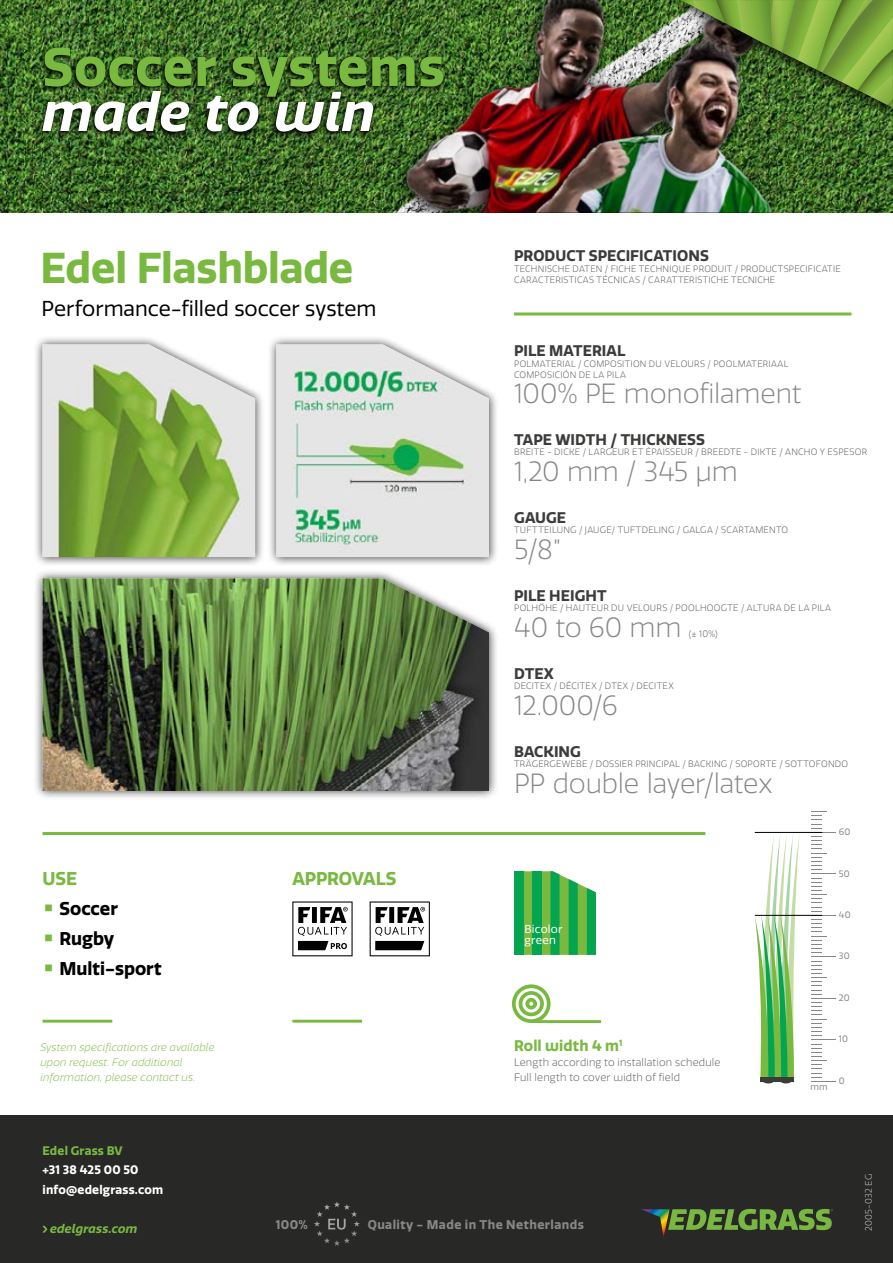
<style>
.page{position:relative;width:893px;height:1263px;background:#fff}
.page>*{position:absolute;margin:0;border:0;box-sizing:border-box;transform-origin:0 0}
.t1{font:700 52.5px "Quatro";letter-spacing:.015em;color:#79b940}
.t2{font:italic 700 52.5px "Quatro";letter-spacing:.015em;color:#fff}
.t3{font:700 42px "Quatro";letter-spacing:-.005em;color:#79b940}
.t4{font:300 27px "Quatro";letter-spacing:-.005em;color:#878787}
.t5{font:21px "Quatro";letter-spacing:-.005em;color:#000}
.t6{font:700 18px "Quatro";color:#000}
.t7{font:700 18px "Quatro";letter-spacing:-.005em;color:#79b940}
.t8{font:700 15px "Quatro";letter-spacing:.005em;color:#3c3c3b}
.t9{font:700 15px "Quatro";letter-spacing:.005em;color:#79b940}
.t10{font:500 14.85px "Quatro";color:#fff}
.t11{font:700 12.3px "Quatro";letter-spacing:.035em;color:#878787}
.t12{font:700 12px/19.5px "Quatro";letter-spacing:.015em;color:#fff}
.t13{font:italic 700 12px "Quatro";letter-spacing:.015em;color:#79b940}
.t14{font:700 12px "Quatro";letter-spacing:.015em;color:#79b940}
.t15{font:11.1px/11.1px "Quatro";letter-spacing:.02em;color:#fff}
.t16{font:italic 300 10.5px/15px "Quatro";letter-spacing:.015em;color:#79b940}
.t17{font:300 10.5px/15px "Quatro";letter-spacing:.02em;color:#575756}
.t18{font:300 9px/10.8px "Quatro";letter-spacing:.025em;color:#575756}
.t19{font:9px "Quatro";letter-spacing:.025em;color:#878787}
.t20{font:300 9px "Quatro";letter-spacing:.015em;color:#d2d2d2}
.s1{font-size:36px;color:#79b940}
</style>
<div class="page">
<div style="left:0;top:1116px;width:893px;height:147px;background:#282827"></div>
<img style="left:0;top:0;width:893px;height:213px">
<svg style="left:236px;top:0;width:137px;height:213px;background:#3f6827"></svg>
<img style="left:373px;top:0;width:297px;height:213px">
<div style="left:518px;top:31px;width:293px;height:182px;background:#000;opacity:.75"></div>
<img style="left:535px;top:14px;width:288px;height:199px">
<div style="left:670px;top:0;width:223px;height:119px;background:#000;opacity:.75"></div>
<img style="left:681px;top:0;width:212px;height:108px">
<svg style="left:37px;top:46px;width:408px;height:91px;background:#2a471b"></svg>
<svg style="left:514px;top:871px;width:82px;height:84px;background:#43b355"></svg>
<svg style="left:292px;top:901px;width:61px;height:55px"></svg>
<svg style="left:370px;top:901px;width:60px;height:55px"></svg>
<svg style="left:755px;top:834px;width:45px;height:243px"></svg>
<svg style="left:811px;top:811px;width:24px;height:271px"></svg>
<hr style="left:755px;top:915px;width:67px;height:1px;background:#000">
<hr style="left:755px;top:832px;width:67px;height:1px;background:#000">
<div style="left:760px;top:1077px;width:34px;height:5px;background:#3c3c3b"></div>
<svg style="left:641px;top:1209px;width:192px;height:28px"></svg>
<svg style="left:314px;top:1202px;width:46px;height:44px"></svg>
<svg style="left:43px;top:1226px;width:4px;height:6px"></svg>
<hr style="left:514px;top:312px;width:337px;height:3px;background:#79b940">
<hr style="left:531px;top:1020px;width:70px;height:3px;background:#79b940">
<div style="left:512px;top:984px;width:39px;height:39px;border:4px solid #79b940;border-radius:50%"></div>
<div style="left:519px;top:991px;width:25px;height:25px;border:4px solid #79b940;border-radius:50%"></div>
<div style="left:525px;top:998px;width:12px;height:11px;border:4px solid #79b940;border-radius:50%"></div>
<hr style="left:43px;top:832px;width:662px;height:3px;background:#79b940">
<hr style="left:43px;top:1020px;width:69px;height:2px;background:#79b940">
<hr style="left:292px;top:1020px;width:70px;height:2px;background:#79b940">
<hr style="left:763px;top:1079px;width:11px;height:4px;background:#3c3c3b;border-radius:50%">
<hr style="left:780px;top:1079px;width:11px;height:4px;background:#3c3c3b;border-radius:50%">
<div style="left:33px;top:334px;width:232px;height:232px;background:#000;opacity:.75"></div>
<img style="left:43px;top:344px;width:212px;height:213px">
<div style="left:33px;top:568px;width:466px;height:232px;background:#000;opacity:.75"></div>
<img style="left:43px;top:578px;width:446px;height:213px">
<div style="left:267px;top:334px;width:232px;height:232px;background:#000;opacity:.75"></div>
<img style="left:276px;top:344px;width:213px;height:213px">
<h1 class="t1" style="left:43px;top:36px;width:404px">Soccer systems</h1>
<h1 class="t2" style="left:43px;top:81px;width:334px">made to win</h1>
<h2 class="t3" style="left:40px;top:243px;width:314px">Edel Flashblade</h2>
<h3 class="t5" style="left:41px;top:297px;width:336px">Performance-filled soccer system</h3>
<h3 class="t7" style="left:43px;top:868px;width:36px">USE</h3>
<h3 class="t6" style="left:43px;top:898px;width:77px"><span class="s1">•</span> Soccer</h3>
<h3 class="t6" style="left:43px;top:928px;width:73px"><span class="s1">•</span> Rugby</h3>
<h3 class="t6" style="left:43px;top:958px;width:121px"><span class="s1">•</span> Multi-sport</h3>
<p class="t16" style="left:40px;top:1040px;width:176px">System specifications are available upon request. For additional information, please contact us.</p>
<h3 class="t7" style="left:292px;top:868px;width:106px">APPROVALS</h3>
<h3 class="t8" style="left:514px;top:247px;width:196px">PRODUCT SPECIFICATIONS</h3>
<p class="t18" style="left:514px;top:263px;width:328px">TECHNISCHE DATEN / FICHE TECHNIQUE PRODUIT / PRODUCTSPECIFICATIE<br>CARACTERISTICAS TÉCNICAS / CARATTERISTICHE TECNICHE</p>
<h3 class="t8" style="left:514px;top:342px;width:113px">PILE MATERIAL</h3>
<p class="t18" style="left:514px;top:358px;width:276px">POLMATERIAL / COMPOSITION DU VELOURS / POOLMATERIAAL<br>COMPOSICIÓN DE LA PILA</p>
<h3 class="t4" style="left:514px;top:378px;width:289px">100% PE monofilament</h3>
<h3 class="t8" style="left:514px;top:430px;width:192px">TAPE WIDTH / THICKNESS</h3>
<p class="t18" style="left:514px;top:447px;width:355px">BREITE - DICKE / LARGEUR ET ÉPAISSEUR / BREEDTE - DIKTE / ANCHO Y ESPESOR</p>
<h3 class="t4" style="left:514px;top:456px;width:225px">1,20 mm / 345 μm</h3>
<h3 class="t8" style="left:514px;top:508px;width:54px">GAUGE</h3>
<p class="t18" style="left:514px;top:525px;width:276px">TUFTTEILUNG / JAUGE/ TUFTDELING / GALGA / SCARTAMENTO</p>
<h3 class="t4" style="left:514px;top:534px;width:48px">5/8”</h3>
<h3 class="t8" style="left:514px;top:586px;width:94px">PILE HEIGHT</h3>
<p class="t18" style="left:514px;top:603px;width:318px">POLHÖHE / HAUTEUR DU VELOURS / POOLHOOGTE / ALTURA DE LA PILA</p>
<h3 class="t4" style="left:514px;top:612px;width:169px">40 to 60 mm</h3>
<p class="t18" style="left:689px;top:628px;width:30px">(± 10%)</p>
<h3 class="t8" style="left:514px;top:664px;width:41px">DTEX</h3>
<p class="t18" style="left:514px;top:681px;width:161px">DECITEX / DÉCITEX / DTEX / DECITEX</p>
<h3 class="t4" style="left:514px;top:690px;width:105px">12.000/6</h3>
<h3 class="t8" style="left:514px;top:742px;width:68px">BACKING</h3>
<p class="t18" style="left:514px;top:759px;width:336px">TRÄGERGEWEBE / DOSSIER PRINCIPAL / BACKING / SOPORTE / SOTTOFONDO</p>
<h3 class="t4" style="left:514px;top:768px;width:260px">PP double layer/latex</h3>
<p class="t15" style="left:524px;top:924px;width:40px">Bicolor green</p>
<h3 class="t9" style="left:514px;top:1037px;width:110px">Roll width 4 m<sup>1</sup></h3>
<p class="t17" style="left:514px;top:1055px;width:208px">Length according to installation schedule<br>Full length to cover width of field</p>
<p class="t19" style="left:810px;top:1081px;width:19px">mm</p>
<p class="t19" style="left:839px;top:827px;width:13px">60</p>
<p class="t19" style="left:839px;top:868px;width:13px">50</p>
<p class="t19" style="left:839px;top:909px;width:13px">40</p>
<p class="t19" style="left:839px;top:951px;width:12px">30</p>
<p class="t19" style="left:839px;top:992px;width:12px">20</p>
<p class="t19" style="left:839px;top:1034px;width:11px">10</p>
<p class="t19" style="left:839px;top:1075px;width:7px">0</p>
<h3 class="t14" style="left:43px;top:1143px;width:82px">Edel Grass BV</h3>
<h3 class="t12" style="left:43px;top:1160px;width:122px">+31 38 425 00 50 info@edelgrass.com</h3>
<h3 class="t13" style="left:50px;top:1221px;width:89px">edelgrass.com</h3>
<h3 class="t10" style="left:327px;top:1215px;width:21px">EU</h3>
<h3 class="t11" style="left:276px;top:1218px;width:34px">100%</h3>
<h3 class="t11" style="left:368px;top:1218px;width:218px">Quality - Made in The Netherlands</h3>
<p class="t20" style="left:864px;top:1231px;width:58px;rotate:-90deg">2005-032 EG</p>
</div>
